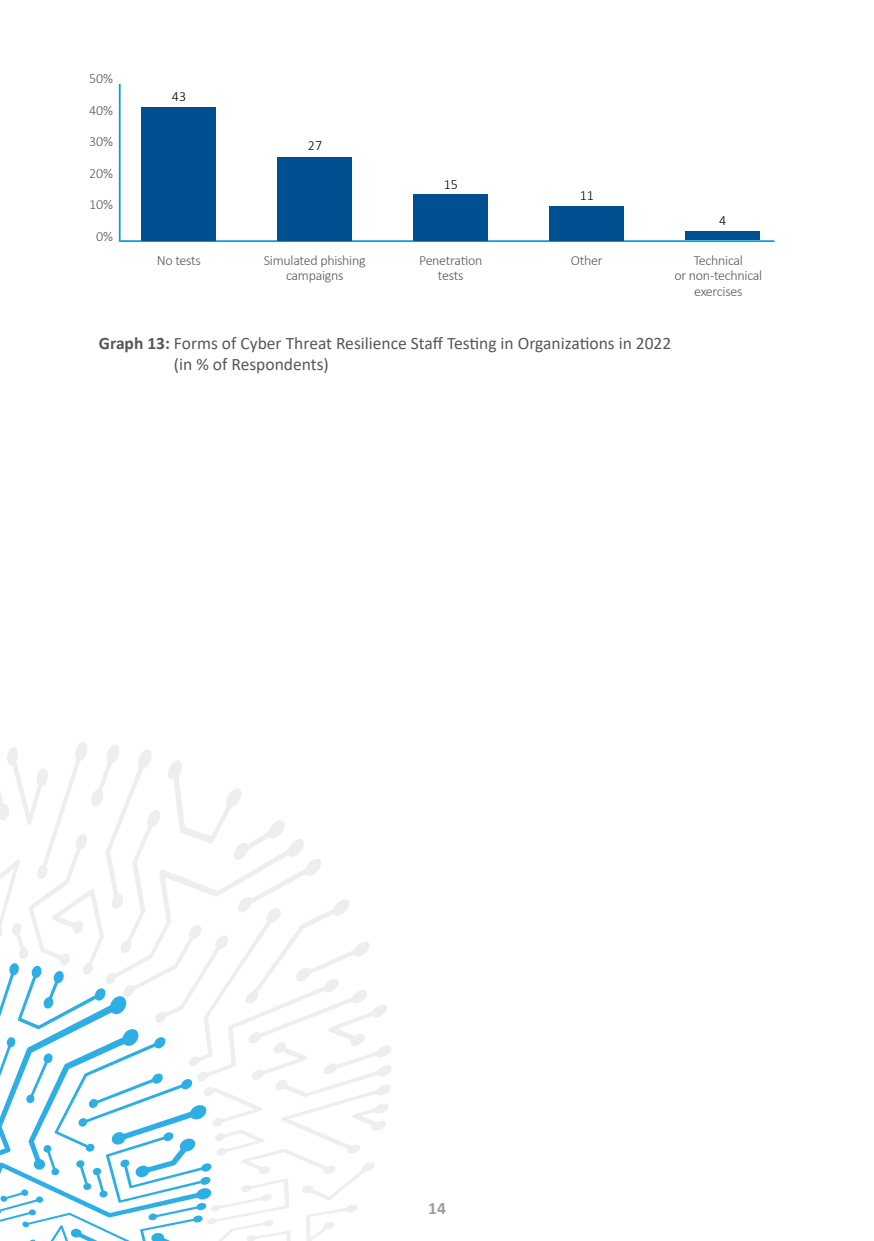
<style>
.page{position:relative;width:874px;height:1241px;background:#fff}
.page>*{position:absolute;margin:0;border:0;box-sizing:border-box;transform-origin:0 0}
.t1{font:17.5px/21px "Calibri";color:#575756}
.t2{font:700 17.5px "Calibri";color:#9d9d9c}
.t3{font:300 14px/15.4px "Calibri";letter-spacing:-.02em;color:#575756;text-align:center}
.t4{font:300 14px "Calibri";color:#000}
.s1{font-weight:700}
</style>
<div class="page">
<hr style="left:119px;top:84px;width:1px;height:157px;background:#009fe3">
<hr style="left:119px;top:240px;width:655px;height:2px;background:#009fe3">
<div style="left:142px;top:107px;width:74px;height:133px;background:#004f91"></div>
<div style="left:277px;top:157px;width:75px;height:83px;background:#004f91"></div>
<div style="left:413px;top:194px;width:74px;height:46px;background:#004f91"></div>
<div style="left:549px;top:206px;width:74px;height:34px;background:#004f91"></div>
<div style="left:685px;top:231px;width:74px;height:9px;background:#004f91"></div>
<svg style="left:0;top:742px;width:391px;height:498px"></svg>
<p class="t3" style="left:89px;top:71px;width:26px">50%</p>
<p class="t3" style="left:89px;top:102px;width:26px">40%</p>
<p class="t3" style="left:89px;top:134px;width:26px">30%</p>
<p class="t3" style="left:89px;top:165px;width:26px">20%</p>
<p class="t3" style="left:89px;top:197px;width:26px">10%</p>
<p class="t3" style="left:96px;top:228px;width:18px">0%</p>
<p class="t4" style="left:172px;top:87px;width:16px">43</p>
<p class="t4" style="left:308px;top:137px;width:16px">27</p>
<p class="t4" style="left:443px;top:175px;width:16px">15</p>
<p class="t4" style="left:579px;top:186px;width:16px">11</p>
<p class="t4" style="left:719px;top:211px;width:9px">4</p>
<p class="t3" style="left:157px;top:252px;width:46px">No tests</p>
<p class="t3" style="left:264px;top:252px;width:103px">Simulated phishing campaigns</p>
<p class="t3" style="left:419px;top:252px;width:65px">Penetration tests</p>
<p class="t3" style="left:570px;top:252px;width:33px">Other</p>
<p class="t3" style="left:674px;top:252px;width:89px">Technical<br>or non-technical exercises</p>
<p class="t1" style="left:174px;top:332px;width:498px;text-indent:-75px"><span class="s1">Graph 13:</span> Forms of Cyber Threat Resilience Staff Testing in Organizations in 2022 (in % of Respondents)</p>
<p class="t2" style="left:428px;top:1195px;width:19px">14</p>
</div>
